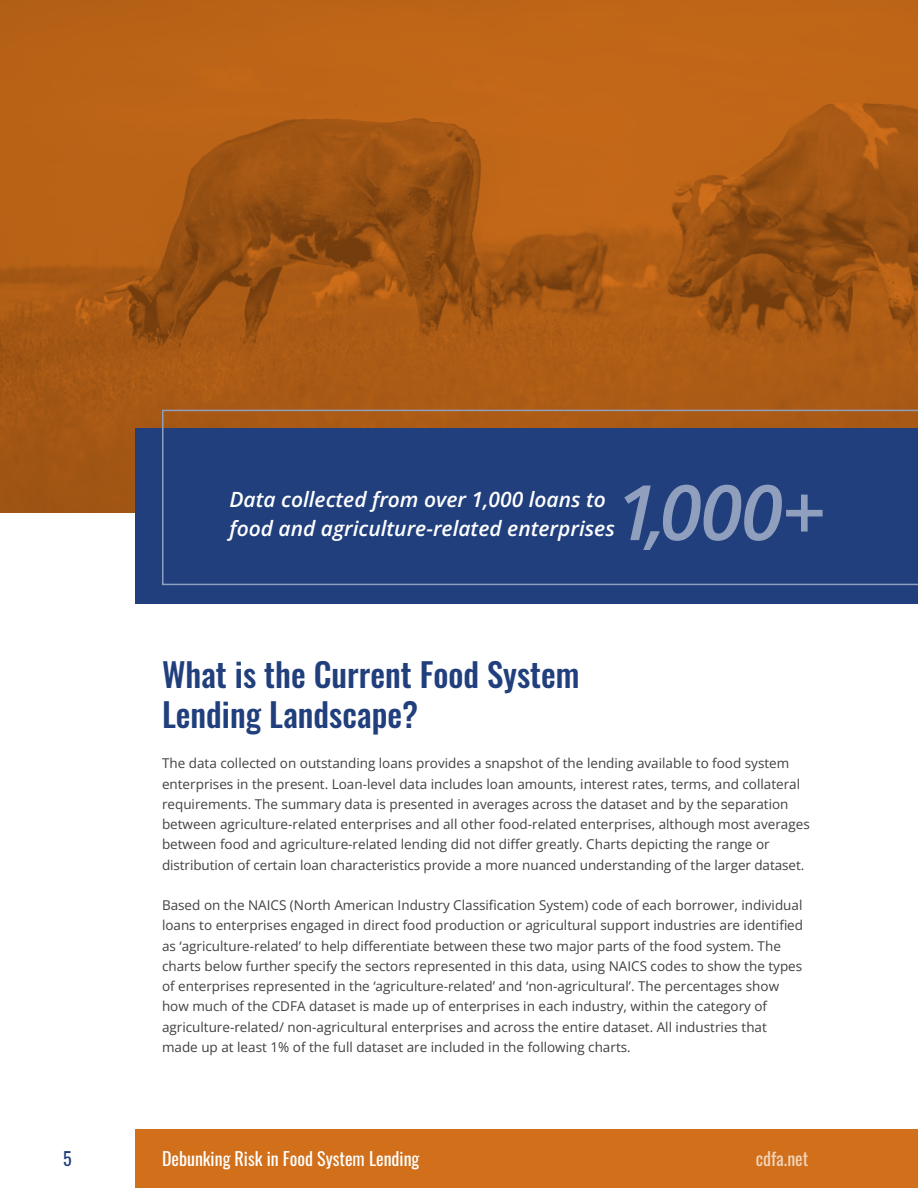
<style>
.page{position:relative;width:918px;height:1188px;background:#fff}
.page>*{position:absolute;margin:0;border:0;box-sizing:border-box;transform-origin:0 0}
.t1{font:italic 600 76.5px "Open Sans";color:#909fbd}
.t2{font:500 33px/39.6px "Oswald";color:#203f7c}
.t3{font:italic 600 21px/28.5px "Open Sans";color:#fff}
.t4{font:18px "Oswald";color:#fff}
.t5{font:18px "Oswald";color:#f1d4ba}
.t6{font:18px "Oswald";color:#203f7c}
.t7{font:13.5px/20.2px "Open Sans";color:#414042}
</style>
<div class="page">
<div style="left:135px;top:1130px;width:783px;height:58px;background:#d16f1a"></div>
<img style="left:0;top:0;width:918px;height:513px">
<div style="left:135px;top:428px;width:783px;height:176px;background:#203f7c"></div>
<div style="left:162px;top:410px;width:756px;height:175px;border:2px solid #909fbd"></div>
<h3 class="t3" style="left:230px;top:485px;width:387px">Data collected from over 1,000 loans to food and agriculture-related enterprises</h3>
<h1 class="t1" style="left:615px;top:459px;width:211px">1,000+</h1>
<h2 class="t2" style="left:162px;top:652px;width:419px">What is the Current Food System<br>Lending Landscape?</h2>
<p class="t7" style="left:162px;top:753px;width:649px">The data collected on outstanding loans provides a snapshot of the lending available to food system enterprises in the present. Loan-level data includes loan amounts, interest rates, terms, and collateral requirements. The summary data is presented in averages across the dataset and by the separation between agriculture-related enterprises and all other food-related enterprises, although most averages between food and agriculture-related lending did not differ greatly. Charts depicting the range or distribution of certain loan characteristics provide a more nuanced understanding of the larger dataset.</p>
<p class="t7" style="left:162px;top:895px;width:643px">Based on the NAICS (North American Industry Classification System) code of each borrower, individual loans to enterprises engaged in direct food production or agricultural support industries are identified as ‘agriculture-related’ to help differentiate between these two major parts of the food system. The charts below further specify the sectors represented in this data, using NAICS codes to show the types of enterprises represented in the ‘agriculture-related’ and ‘non-agricultural’. The percentages show how much of the CDFA dataset is made up of enterprises in each industry, within the category of agriculture-related/ non-agricultural enterprises and across the entire dataset. All industries that made up at least 1% of the full dataset are included in the following charts.</p>
<h3 class="t6" style="left:63px;top:1142px;width:10px">5</h3>
<h3 class="t4" style="left:162px;top:1142px;width:259px">Debunking Risk in Food System Lending</h3>
<h3 class="t5" style="left:756px;top:1142px;width:54px">cdfa.net</h3>
</div>
